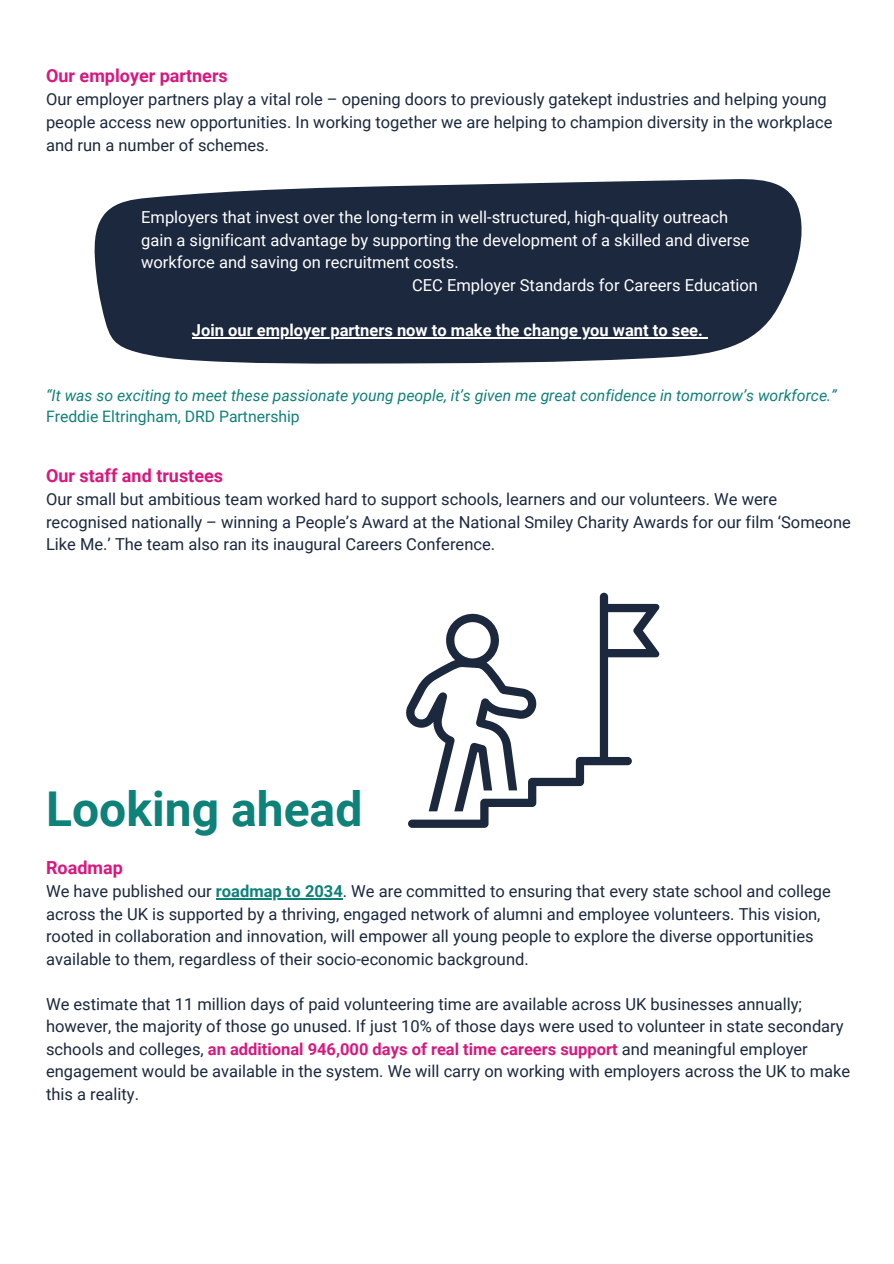
<style>
.page{position:relative;width:894px;height:1264px;background:#fff}
.page>*{position:absolute;margin:0;border:0;box-sizing:border-box;transform-origin:0 0}
.t1{font:700 48px "Roboto";color:#0e8179}
.t2{font:700 18px "Roboto";color:#d8187e}
.t3{font:16.5px/22.5px "Roboto";color:#1b283e}
.t4{font:16.5px/22.5px "Roboto";color:#fff}
.t5{font:700 16.5px "Roboto";color:#fff}
.t6{font:italic 15.75px "Roboto";color:#0e8179}
.t7{font:15.75px "Roboto";color:#0e8179}
.s1{font-weight:700;color:#0e8179}
.s2{font-weight:700;color:#d8187e}
</style>
<div class="page">
<svg style="left:94px;top:179px;width:708px;height:185px;background:#323e52"></svg>
<svg style="left:408px;top:592px;width:252px;height:235px"></svg>
<hr style="left:216px;top:898px;width:127px;height:1px;background:#0e8179">
<hr style="left:192px;top:337px;width:510px;height:1px;background:#fff">
<h2 class="t2" style="left:46px;top:65px;width:183px">Our employer partners</h2>
<p class="t3" style="left:46px;top:89px;width:787px">Our employer partners play a vital role – opening doors to previously gatekept industries and helping young people access new opportunities. In working together we are helping to champion diversity in the workplace and run a number of schemes.</p>
<p class="t4" style="left:141px;top:206px;width:609px">Employers that invest over the long-term in well-structured, high-quality outreach gain a significant advantage by supporting the development of a skilled and diverse workforce and saving on recruitment costs.</p>
<p class="t4" style="left:412px;top:274px;width:347px">CEC Employer Standards for Careers Education</p>
<p class="t5" style="left:192px;top:320px;width:512px">Join our employer partners now to make the change you want to see.</p>
<p class="t6" style="left:46px;top:386px;width:792px">“It was so exciting to meet these passionate young people, it’s given me great confidence in tomorrow’s workforce.”</p>
<h1 class="t7" style="left:46px;top:408px;width:255px">Freddie Eltringham, DRD Partnership</h1>
<p class="t2" style="left:46px;top:465px;width:178px">Our staff and trustees</p>
<p class="t3" style="left:46px;top:488px;width:806px">Our small but ambitious team worked hard to support schools, learners and our volunteers. We were recognised nationally – winning a People’s Award at the National Smiley Charity Awards for our film ‘Someone<br>Like Me.’ The team also ran its inaugural Careers Conference.</p>
<p class="t1" style="left:46px;top:781px;width:318px">Looking ahead</p>
<p class="t2" style="left:46px;top:856px;width:78px">Roadmap</p>
<p class="t3" style="left:46px;top:880px;width:786px">We have published our <span class="s1">roadmap to 2034</span>. We are committed to ensuring that every state school and college</p>
<p class="t3" style="left:46px;top:902px;width:775px">across the UK is supported by a thriving, engaged network of alumni and employee volunteers. This vision, rooted in collaboration and innovation, will empower all young people to explore the diverse opportunities available to them, regardless of their socio-economic background.</p>
<p class="t3" style="left:46px;top:992px;width:798px">We estimate that 11 million days of paid volunteering time are available across UK businesses annually; however, the majority of those go unused. If just 10% of those days were used to volunteer in state secondary</p>
<p class="t3" style="left:46px;top:1037px;width:805px">schools and colleges, <span class="s2">an additional 946,000 days of real time careers support</span> and meaningful employer engagement would be available in the system. We will carry on working with employers across the UK to make this a reality.</p>
</div>
